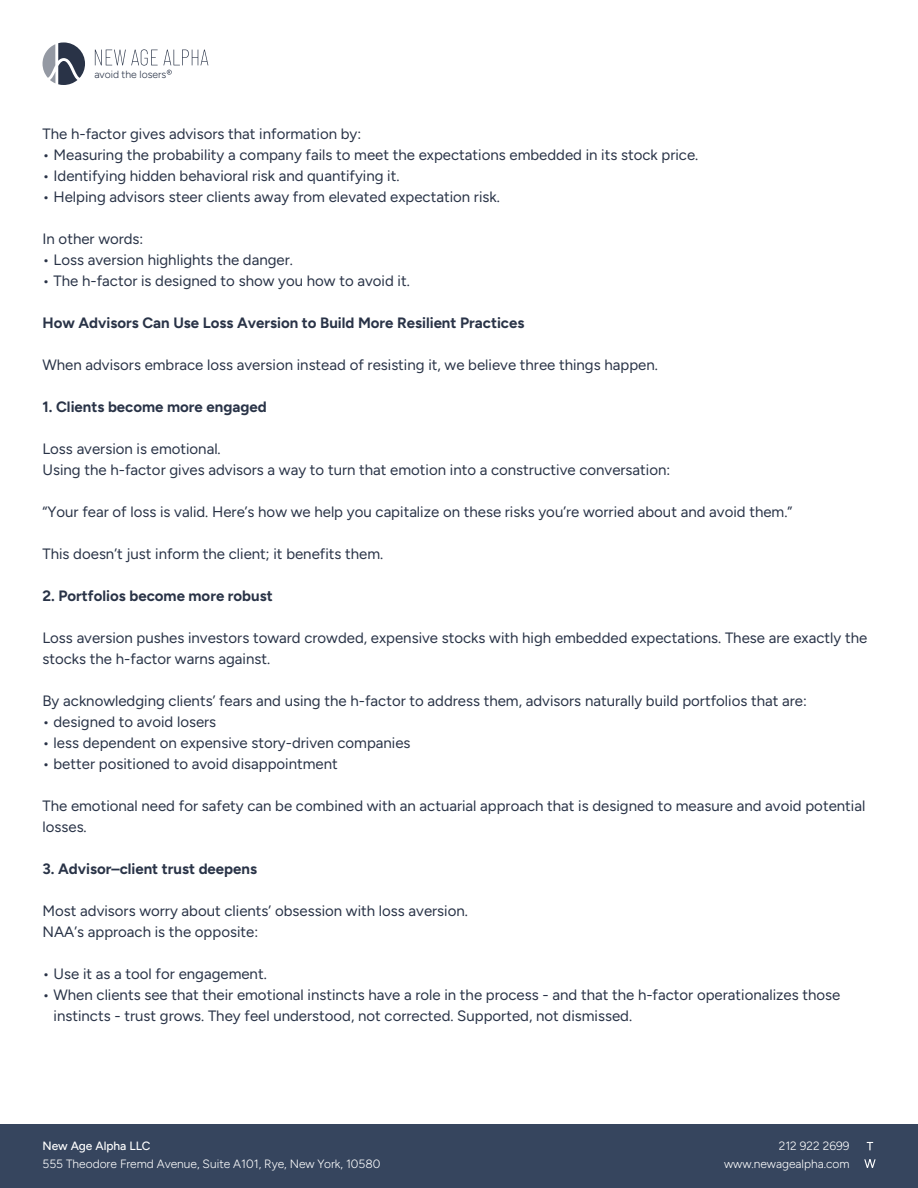
<style>
.page{position:relative;width:918px;height:1188px;background:#fff}
.page>*{position:absolute;margin:0;border:0;box-sizing:border-box;transform-origin:0 0}
.t1{font:15px/21px "Figtree";color:#293347}
.t2{font:700 15px "Figtree";color:#293347}
.t3{font:300 12px/17.4px "Figtree";color:#fff;text-align:right}
.t4{font:500 12px "Figtree";color:#fff}
.t5{font:300 10.35px "Figtree";color:#293347}
</style>
<div class="page">
<div style="left:0;top:1124px;width:918px;height:64px;background:#36455e"></div>
<svg style="left:867px;top:1142px;width:6px;height:8px"></svg>
<svg style="left:864px;top:1159px;width:12px;height:9px"></svg>
<svg style="left:43px;top:42px;width:42px;height:43px"></svg>
<svg style="left:95px;top:49px;width:113px;height:26px"></svg>
<p class="t5" style="left:94px;top:68px;width:73px">avoid the losers</p>
<p class="t1" style="left:42px;top:124px;width:320px">The h-factor gives advisors that information by:</p>
<p class="t1" style="left:42px;top:145px;width:657px">• Measuring the probability a company fails to meet the expectations embedded in its stock price.</p>
<p class="t1" style="left:42px;top:166px;width:359px">• Identifying hidden behavioral risk and quantifying it.</p>
<p class="t1" style="left:42px;top:187px;width:459px">• Helping advisors steer clients away from elevated expectation risk.</p>
<p class="t1" style="left:42px;top:229px;width:102px">In other words:</p>
<p class="t1" style="left:42px;top:250px;width:252px">• Loss aversion highlights the danger.</p>
<p class="t1" style="left:42px;top:271px;width:369px">• The h-factor is designed to show you how to avoid it.</p>
<p class="t2" style="left:42px;top:314px;width:483px">How Advisors Can Use Loss Aversion to Build More Resilient Practices</p>
<p class="t1" style="left:42px;top:355px;width:617px">When advisors embrace loss aversion instead of resisting it, we believe three things happen.</p>
<p class="t2" style="left:42px;top:398px;width:226px">1. Clients become more engaged</p>
<p class="t1" style="left:42px;top:439px;width:629px">Loss aversion is emotional.<br>Using the h-factor gives advisors a way to turn that emotion into a constructive conversation:</p>
<p class="t1" style="left:42px;top:502px;width:751px">“Your fear of loss is valid. Here’s how we help you capitalize on these risks you’re worried about and avoid them.”</p>
<p class="t1" style="left:42px;top:544px;width:342px">This doesn’t just inform the client; it benefits them.</p>
<p class="t2" style="left:42px;top:587px;width:232px">2. Portfolios become more robust</p>
<p class="t1" style="left:42px;top:628px;width:826px">Loss aversion pushes investors toward crowded, expensive stocks with high embedded expectations. These are exactly the stocks the h-factor warns against.</p>
<p class="t1" style="left:42px;top:691px;width:766px">By acknowledging clients’ fears and using the h-factor to address them, advisors naturally build portfolios that are:</p>
<p class="t1" style="left:42px;top:712px;width:175px">• designed to avoid losers</p>
<p class="t1" style="left:42px;top:733px;width:370px">• less dependent on expensive story-driven companies</p>
<p class="t1" style="left:42px;top:754px;width:297px">• better positioned to avoid disappointment</p>
<p class="t1" style="left:42px;top:796px;width:824px">The emotional need for safety can be combined with an actuarial approach that is designed to measure and avoid potential losses.</p>
<p class="t2" style="left:42px;top:860px;width:216px">3. Advisor–client trust deepens</p>
<p class="t1" style="left:42px;top:901px;width:427px">Most advisors worry about clients’ obsession with loss aversion.<br>NAA’s approach is the opposite:</p>
<p class="t1" style="left:42px;top:964px;width:226px">• Use it as a tool for engagement.</p>
<p class="t1" style="left:54px;top:985px;width:788px;text-indent:-11px">• When clients see that their emotional instincts have a role in the process - and that the h-factor operationalizes those instincts - trust grows. They feel understood, not corrected. Supported, not dismissed.</p>
<p class="t4" style="left:43px;top:1139px;width:110px">New Age Alpha LLC</p>
<p class="t3" style="left:43px;top:1155px;width:339px">555 Theodore Fremd Avenue, Suite A101, Rye, New York, 10580</p>
<p class="t3" style="left:724px;top:1137px;width:127px">212 922 2699 www.newagealpha.com</p>
</div>
